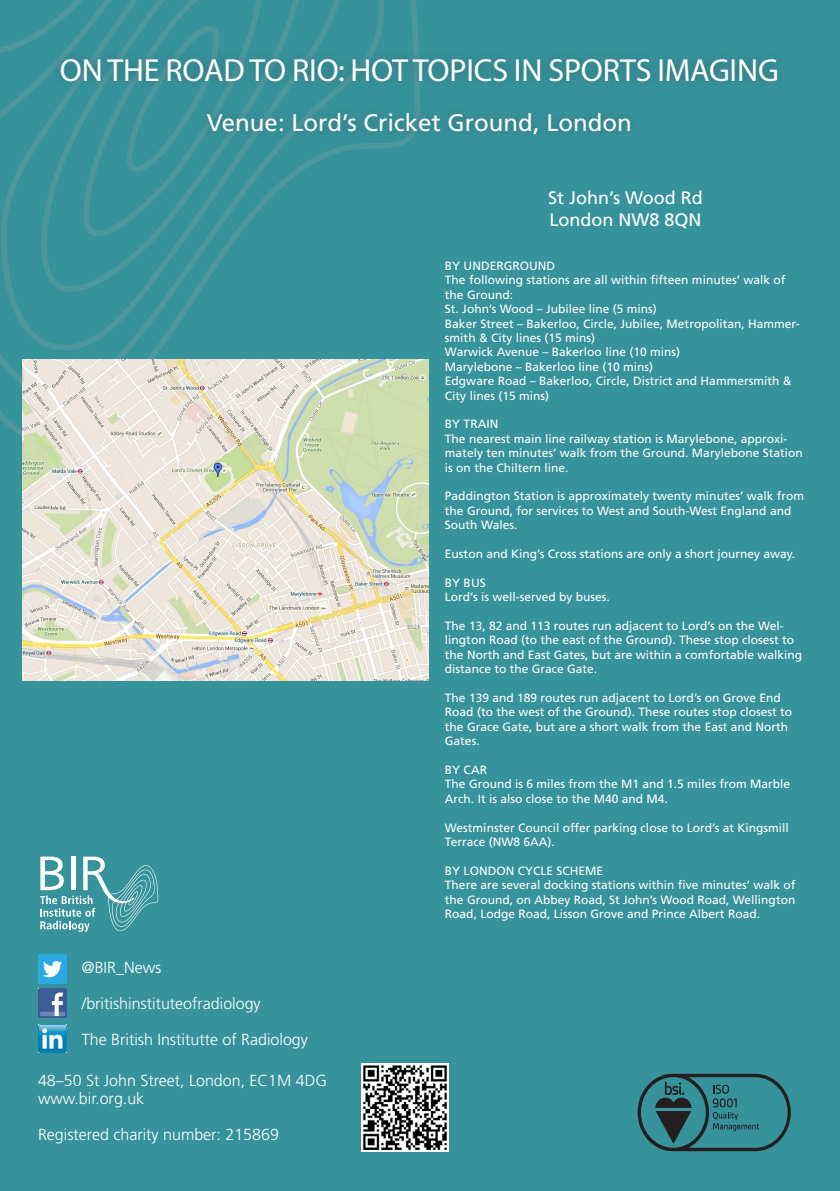
<style>
.page{position:relative;width:840px;height:1191px;background:#fff}
.page>*{position:absolute;margin:0;border:0;box-sizing:border-box;transform-origin:0 0}
.t1{font:32px "Myriad Pro";letter-spacing:-.005em;color:#fff}
.t2{font:24px "Frutiger LT";color:#fff}
.t3{font:18px "Frutiger LT";color:#fff}
.t4{font:300 16px "Frutiger LT";color:#fff}
.t5{font:12px/14.4px "Frutiger LT";color:#fff}
</style>
<div class="page">
<div style="left:0;top:0;width:839px;height:1191px;background:#37939b"></div>
<svg style="left:3px;top:0;width:382px;height:397px"></svg>
<svg style="left:0;top:0;width:346px;height:366px"></svg>
<svg style="left:39px;top:0;width:266px;height:302px"></svg>
<svg style="left:81px;top:0;width:183px;height:245px"></svg>
<svg style="left:126px;top:23px;width:93px;height:152px"></svg>
<img style="left:361px;top:1064px;width:87px;height:87px">
<svg style="left:637px;top:1073px;width:153px;height:78px"></svg>
<div style="left:50px;top:49px;width:737px;height:95px;background:#231f20;opacity:.3"></div>
<img style="left:23px;top:359px;width:405px;height:321px">
<svg style="left:40px;top:856px;width:118px;height:75px"></svg>
<img style="left:38px;top:955px;width:28px;height:28px">
<img style="left:38px;top:988px;width:28px;height:29px">
<img style="left:38px;top:1024px;width:28px;height:28px">
<p class="t1" style="left:60px;top:50px;width:720px">ON THE ROAD TO RIO: HOT TOPICS IN SPORTS IMAGING</p>
<p class="t2" style="left:207px;top:108px;width:426px">Venue: Lord’s Cricket Ground, London</p>
<p class="t4" style="left:82px;top:958px;width:81px">@BIR_News</p>
<p class="t4" style="left:82px;top:994px;width:180px">/britishinstituteofradiology</p>
<p class="t4" style="left:82px;top:1030px;width:227px">The British Institutte of Radiology</p>
<p class="t4" style="left:38px;top:1071px;width:290px">48–50 St John Street, London, EC1M 4DG</p>
<p class="t4" style="left:38px;top:1089px;width:108px">www.bir.org.uk</p>
<p class="t4" style="left:38px;top:1125px;width:242px">Registered charity number: 215869</p>
<p class="t3" style="left:548px;top:188px;width:156px">St John’s Wood Rd</p>
<p class="t3" style="left:549px;top:209px;width:154px">London NW8 8QN</p>
<p class="t5" style="left:444px;top:258px;width:111px">BY UNDERGROUND</p>
<p class="t5" style="left:444px;top:273px;width:342px">The following stations are all within fifteen minutes’ walk of the Ground:</p>
<p class="t5" style="left:444px;top:302px;width:213px">St. John’s Wood – Jubilee line (5 mins)</p>
<p class="t5" style="left:444px;top:316px;width:356px">Baker Street – Bakerloo, Circle, Jubilee, Metropolitan, Hammer&shy;smith &amp; City lines (15 mins)</p>
<p class="t5" style="left:444px;top:345px;width:236px">Warwick Avenue – Bakerloo line (10 mins)</p>
<p class="t5" style="left:444px;top:359px;width:210px">Marylebone – Bakerloo line (10 mins)</p>
<p class="t5" style="left:444px;top:374px;width:348px">Edgware Road – Bakerloo, Circle, District and Hammersmith &amp;<br>City lines (15 mins)</p>
<p class="t5" style="left:444px;top:417px;width:55px">BY TRAIN</p>
<p class="t5" style="left:444px;top:431px;width:359px">The nearest main line railway station is Marylebone, approxi&shy;mately ten minutes’ walk from the Ground. Marylebone Station is on the Chiltern line.</p>
<p class="t5" style="left:444px;top:489px;width:360px">Paddington Station is approximately twenty minutes’ walk from the Ground, for services to West and South-West England and<br>South Wales.</p>
<p class="t5" style="left:444px;top:546px;width:351px">Euston and King’s Cross stations are only a short journey away.</p>
<p class="t5" style="left:444px;top:575px;width:42px">BY BUS</p>
<p class="t5" style="left:444px;top:590px;width:166px">Lord’s is well-served by buses.</p>
<p class="t5" style="left:444px;top:618px;width:358px">The 13, 82 and 113 routes run adjacent to Lord’s on the Wel&shy;lington Road (to the east of the Ground). These stop closest to the North and East Gates, but are within a comfortable walking distance to the Grace Gate.</p>
<p class="t5" style="left:444px;top:690px;width:348px">The 139 and 189 routes run adjacent to Lord’s on Grove End Road (to the west of the Ground). These routes stop closest to the Grace Gate, but are a short walk from the East and North Gates.</p>
<p class="t5" style="left:444px;top:762px;width:43px">BY CAR</p>
<p class="t5" style="left:444px;top:777px;width:346px">The Ground is 6 miles from the M1 and 1.5 miles from Marble<br>Arch. It is also close to the M40 and M4.</p>
<p class="t5" style="left:444px;top:820px;width:345px">Westminster Council offer parking close to Lord’s at Kingsmill<br>Terrace (NW8 6AA).</p>
<p class="t5" style="left:444px;top:863px;width:160px">BY LONDON CYCLE SCHEME</p>
<p class="t5" style="left:444px;top:878px;width:352px;text-align:justify">There are several docking stations within five minutes’ walk of the Ground, on Abbey Road, St John’s Wood Road, Wellington Road, Lodge Road, Lisson Grove and Prince Albert Road.</p>
</div>
